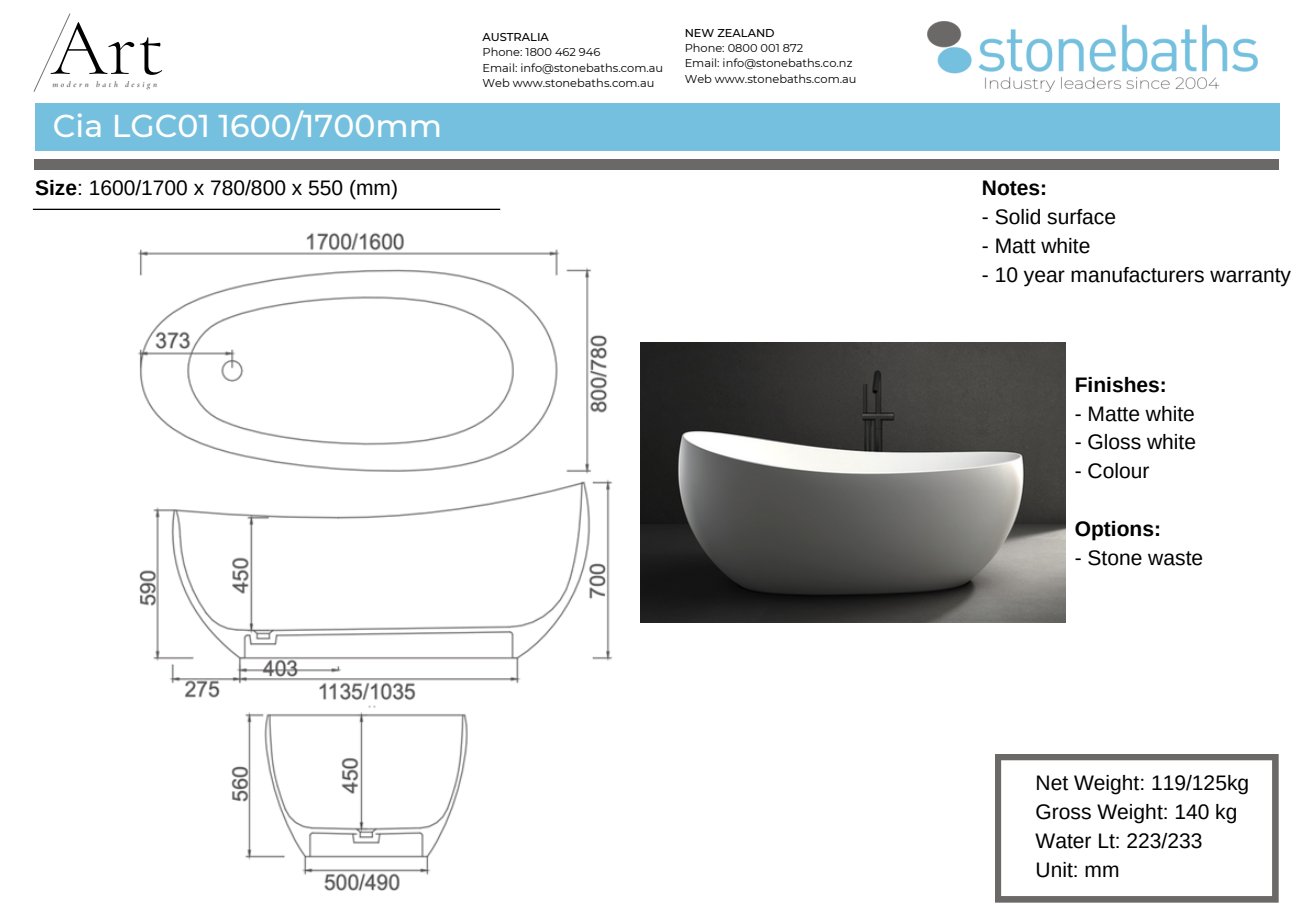
<style>
.page{position:relative;width:1313px;height:919px;background:#fff}
.page>*{position:absolute;margin:0;border:0;box-sizing:border-box;transform-origin:0 0}
.t1{font:300 81.02px "Cormorant Garamond";color:#000}
.t2{font:500 31.5px "Montserrat";color:#fff}
.t3{font:21px/28.9px "Arimo";color:#000}
.t4{font:700 21px "Arimo";color:#000}
.t5{font:11.38px "Montserrat";color:#000}
.t6{font:500 11.38px "Montserrat";color:#000}
.t7{font:italic 700 8.58px "Cormorant Garamond";letter-spacing:.3em;color:#696768}
.s1{font-weight:700}
</style>
<div class="page">
<img style="left:927px;top:22px;width:330px;height:70px">
<div style="left:35px;top:104px;width:1244px;height:47px;background:#75c0df"></div>
<div style="left:34px;top:159px;width:1244px;height:11px;background:#6b6868"></div>
<hr style="left:33px;top:209px;width:467px;height:1px;background:#000">
<svg style="left:995px;top:754px;width:283px;height:148px"></svg>
<svg style="left:33px;top:13px;width:38px;height:79px"></svg>
<img style="left:138px;top:232px;width:554px;height:659px">
<img style="left:641px;top:343px;width:424px;height:279px">
<p class="t1" style="left:51px;top:-1px;width:115px">Art</p>
<p class="t7" style="left:52px;top:79px;width:106px">modern bath design</p>
<h3 class="t2" style="left:53px;top:107px;width:391px">Cia LGC01 1600/1700mm</h3>
<h3 class="t3" style="left:35px;top:173px;width:364px"><span class="s1">Size</span>: 1600/1700 x 780/800 x 550 (mm)</h3>
<p class="t6" style="left:482px;top:30px;width:68px">AUSTRALIA</p>
<p class="t5" style="left:482px;top:45px;width:119px">Phone: 1800 462 946</p>
<p class="t5" style="left:482px;top:61px;width:182px">Email: info@stonebaths.com.au</p>
<p class="t5" style="left:482px;top:76px;width:173px">Web www.stonebaths.com.au</p>
<p class="t6" style="left:684px;top:26px;width:92px">NEW ZEALAND</p>
<p class="t5" style="left:684px;top:41px;width:120px">Phone: 0800 001 872</p>
<h2 class="t5" style="left:684px;top:56px;width:169px">Email: info@stonebaths.co.nz</h2>
<h3 class="t5" style="left:684px;top:72px;width:173px">Web www.stonebaths.com.au</h3>
<h3 class="t4" style="left:982px;top:176px;width:67px">Notes:</h3>
<h3 class="t3" style="left:982px;top:202px;width:136px">- Solid surface</h3>
<h3 class="t3" style="left:982px;top:231px;width:110px">- Matt white</h3>
<h3 class="t3" style="left:982px;top:260px;width:311px">- 10 year manufacturers warranty</h3>
<p class="t4" style="left:1074px;top:373px;width:94px">Finishes:</p>
<p class="t3" style="left:1074px;top:399px;width:122px">- Matte white</p>
<p class="t3" style="left:1074px;top:428px;width:123px">- Gloss white</p>
<p class="t3" style="left:1074px;top:457px;width:76px">- Colour</p>
<p class="t4" style="left:1074px;top:517px;width:88px">Options:</p>
<p class="t3" style="left:1074px;top:543px;width:130px">- Stone waste</p>
<h3 class="t3" style="left:1035px;top:768px;width:215px">Net Weight: 119/125kg<br>Gross Weight: 140 kg<br>Water Lt: 223/233<br>Unit: mm</h3>
</div>
